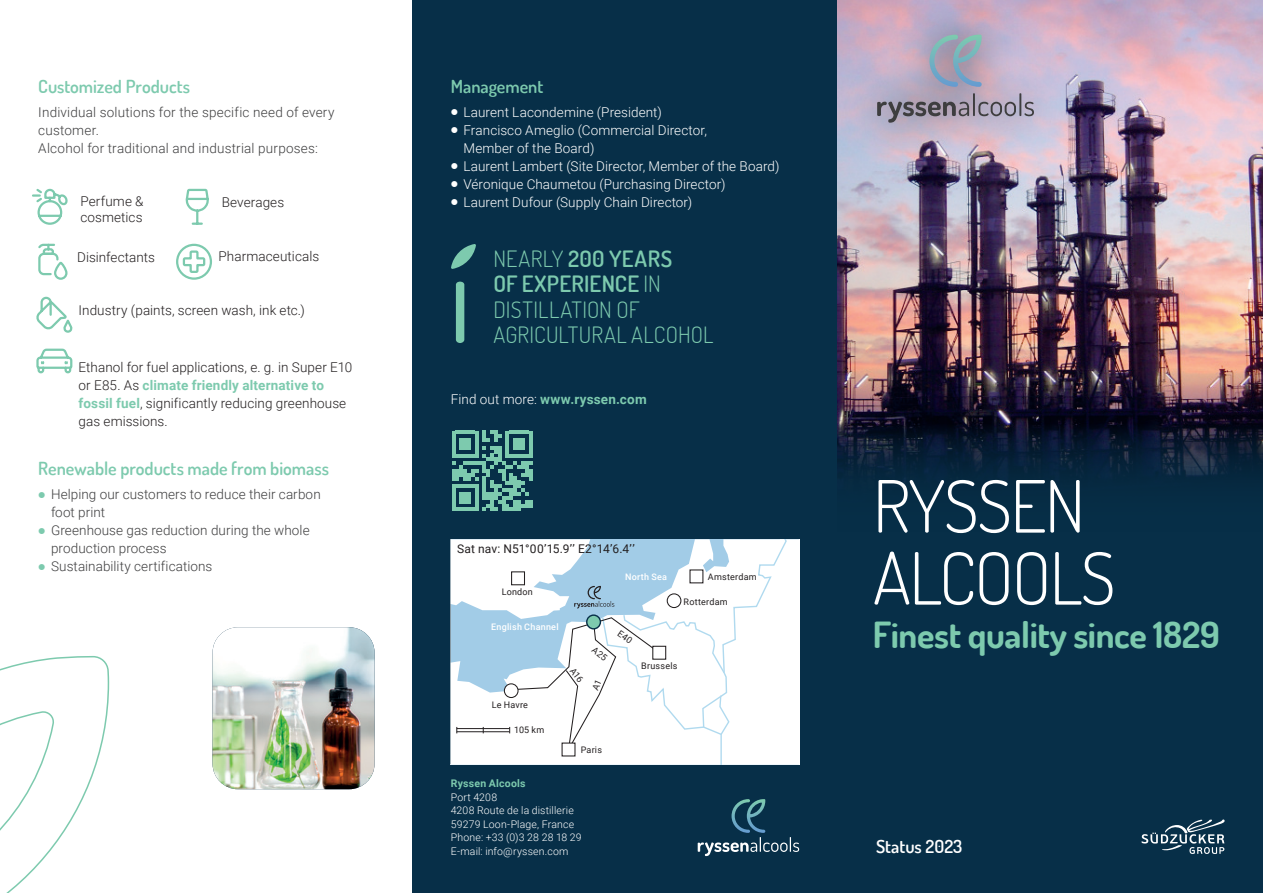
<style>
.page{position:relative;width:1263px;height:893px;background:#fff}
.page>*{position:absolute;margin:0;border:0;box-sizing:border-box;transform-origin:0 0}
.t1{font:300 72px/72px "Dosis";letter-spacing:-.025em;color:#fff}
.t2{font:700 36px "Dosis";letter-spacing:-.01em;color:#7dcaae}
.t3{font:300 22.5px/25.5px "Dosis";letter-spacing:.005em;color:#7dcaae}
.t4{font:600 18px "Dosis";color:#7dcaae}
.t5{font:600 18px "Dosis";color:#fff}
.t6{font:300 13.5px/18px "Roboto";letter-spacing:.01em;color:#3e3e3f}
.t7{font:300 13.5px/18px "Roboto";letter-spacing:.005em;color:#231f20}
.t8{font:300 13.5px/18px "Roboto";letter-spacing:.005em;color:#fff}
.t9{font:700 13.5px "Roboto";letter-spacing:.015em;color:#7dcaae}
.t10{font:12px "Roboto";letter-spacing:.01em;color:#231f20}
.t11{font:300 10.5px/13.5px "Roboto";letter-spacing:.015em;color:#fff}
.t12{font:700 10.5px "Roboto";letter-spacing:.02em;color:#7dcaae}
.t13{font:9px "Roboto";letter-spacing:.025em;color:#231f20}
.t14{font:500 9px "Roboto";letter-spacing:.03em;color:#fff}
.s1{font-weight:700;color:#7dcaae}
.s2{font-weight:600}
.s3{font-weight:300;color:#fff}
</style>
<div class="page">
<div style="left:412px;top:0;width:426px;height:893px;background:#072f48"></div>
<img style="left:838px;top:0;width:425px;height:423px">
<div style="left:838px;top:539px;width:425px;height:354px;background:#072f48"></div>
<svg style="left:838px;top:423px;width:425px;height:116px;background:#08253c"></svg>
<svg style="left:456px;top:282px;width:8px;height:61px"></svg>
<svg style="left:451px;top:244px;width:25px;height:25px"></svg>
<svg style="left:0;top:656px;width:110px;height:237px"></svg>
<img style="left:213px;top:627px;width:162px;height:162px">
<svg style="left:452px;top:430px;width:80px;height:81px"></svg>
<svg style="left:36px;top:348px;width:37px;height:26px"></svg>
<svg style="left:36px;top:296px;width:37px;height:37px"></svg>
<svg style="left:176px;top:243px;width:36px;height:37px"></svg>
<svg style="left:38px;top:243px;width:30px;height:37px"></svg>
<svg style="left:185px;top:188px;width:24px;height:37px"></svg>
<svg style="left:32px;top:188px;width:36px;height:37px"></svg>
<div style="left:788px;top:539px;width:11px;height:226px;background:#fff"></div>
<svg style="left:1141px;top:819px;width:84px;height:35px"></svg>
<svg style="left:839px;top:0;width:230px;height:158px;background:#c5b2c9"></svg>
<svg style="left:929px;top:35px;width:53px;height:52px;background:#98a3b4"></svg>
<svg style="left:877px;top:93px;width:157px;height:30px;background:#9c94a5"></svg>
<svg style="left:698px;top:799px;width:101px;height:57px"></svg>
<svg style="left:451px;top:539px;width:337px;height:226px;background:#e6f0f6"></svg>
<h3 class="t4" style="left:38px;top:75px;width:153px">Customized Products</h3>
<p class="t6" style="left:38px;top:103px;width:298px">Individual solutions for the specific need of every customer.<br>Alcohol for traditional and industrial purposes:</p>
<p class="t7" style="left:80px;top:193px;width:65px;line-height:16.2px">Perfume &amp; cosmetics</p>
<p class="t7" style="left:222px;top:193px;width:64px">Beverages</p>
<p class="t7" style="left:77px;top:248px;width:79px">Disinfectants</p>
<p class="t7" style="left:219px;top:247px;width:102px">Pharmaceuticals</p>
<p class="t7" style="left:79px;top:300px;width:228px">Industry (paints, screen wash, ink etc.)</p>
<p class="t7" style="left:79px;top:358px;width:275px">Ethanol for fuel applications, e. g. in Super E10 or E85. As <span class="s1">climate friendly alternative to fossil fuel</span>, significantly reducing greenhouse gas emissions.</p>
<h3 class="t4" style="left:38px;top:457px;width:292px">Renewable products made from biomass</h3>
<p class="t6" style="left:51px;top:485px;width:271px">Helping our customers to reduce their carbon foot print<br>Greenhouse gas reduction during the whole production process<br>Sustainability certifications</p>
<h3 class="t4" style="left:451px;top:75px;width:94px">Management</h3>
<p class="t8" style="left:463px;top:103px;width:318px">Laurent Lacondemine (President)<br>Francisco Ameglio (Commercial Director,<br>Member of the Board)<br>Laurent Lambert (Site Director, Member of the Board)<br>Véronique Chaumetou (Purchasing Director)<br>Laurent Dufour (Supply Chain Director)</p>
<h3 class="t3" style="left:493px;top:245px;width:221px">NEARLY <span class="s2">200 YEARS<br>OF EXPERIENCE</span> IN<br>DISTILLATION OF<br>AGRICULTURAL ALCOHOL</h3>
<p class="t9" style="left:451px;top:390px;width:197px"><span class="s3">Find out more:</span> www.ryssen.com</p>
<p class="t10" style="left:457px;top:540px;width:179px">Sat nav: N51°00’15.9’’ E2°14’6.4’’</p>
<p class="t13" style="left:502px;top:586px;width:33px">London</p>
<p class="t14" style="left:625px;top:570px;width:43px">North Sea</p>
<p class="t14" style="left:491px;top:621px;width:69px">English Channel</p>
<p class="t13" style="left:708px;top:570px;width:50px">Amsterdam</p>
<p class="t13" style="left:684px;top:595px;width:46px">Rotterdam</p>
<p class="t13" style="left:492px;top:698px;width:38px">Le Havre</p>
<p class="t13" style="left:514px;top:724px;width:32px">105 km</p>
<p class="t13" style="left:581px;top:743px;width:23px">Paris</p>
<p class="t12" style="left:451px;top:776px;width:76px">Ryssen Alcools</p>
<p class="t11" style="left:451px;top:790px;width:133px">Port 4208<br>4208 Route de la distillerie<br>59279 Loon-Plage, France<br>Phone: +33 (0)3 28 28 18 29<br>E-mail: info@ryssen.com</p>
<p class="t13" style="left:641px;top:660px;width:38px">Brussels</p>
<h1 class="t1" style="left:873px;top:468px;width:244px">RYSSEN<br>ALCOOLS</h1>
<h2 class="t2" style="left:873px;top:611px;width:348px">Finest quality since 1829</h2>
<h3 class="t5" style="left:876px;top:835px;width:88px">Status 2023</h3>
</div>
